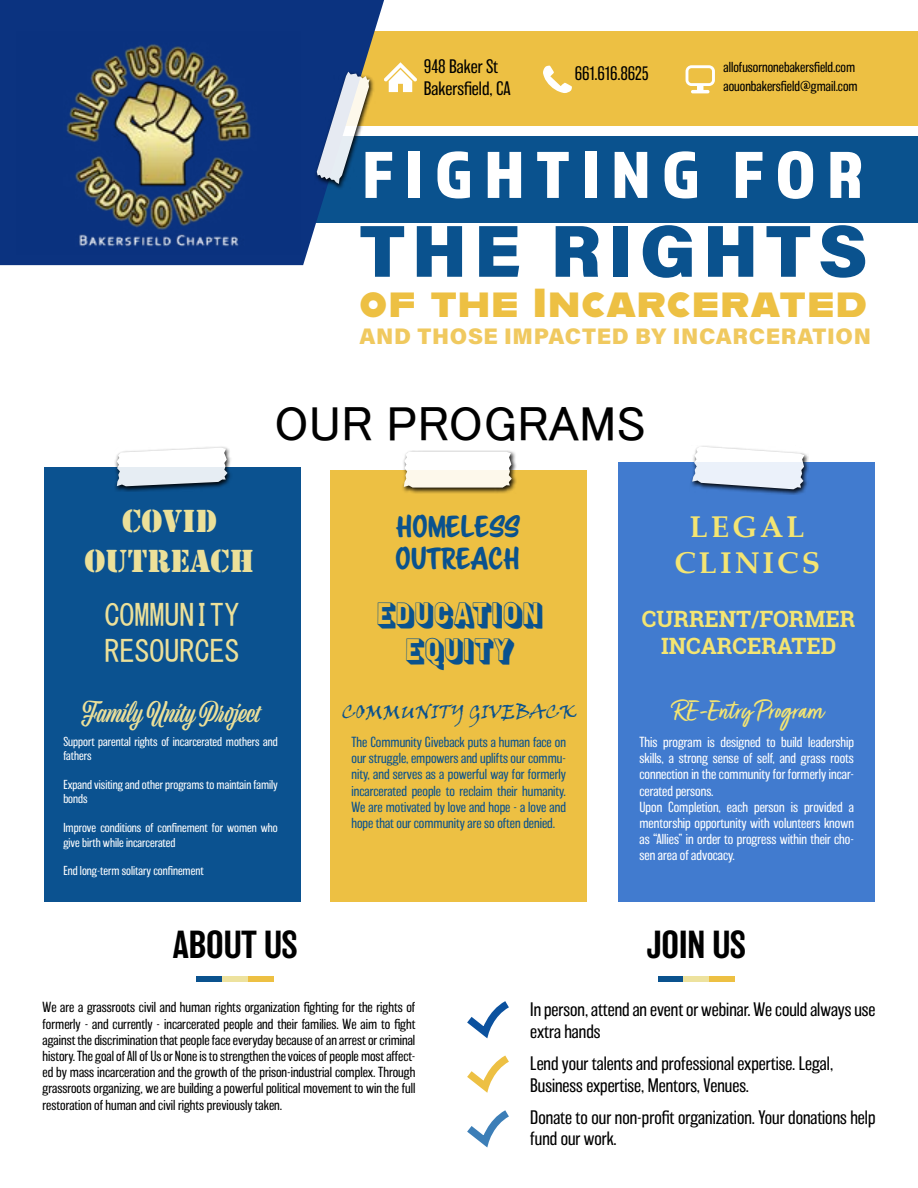
<style>
.page{position:relative;width:918px;height:1188px;background:#fff}
.page>*{position:absolute;margin:0;border:0;box-sizing:border-box;transform-origin:0 0}
.t1{font:900 73.5px "Acumin Pro";letter-spacing:.09em;color:#0a528e}
.t2{font:69px "Almaq Refined";letter-spacing:.16em;color:#fff}
.t3{font:49.5px "MS P Gothic";color:#000}
.t4{font:40.5px "Alfarn";letter-spacing:.04em;color:#edc043}
.t5{font:500 36px "Balboa";color:#000}
.t6{font:33px/39.6px "Stencil";color:#ece099;text-align:center}
.t7{font:30px/36px "MS Gothic";color:#ece099}
.t8{font:30px "Turbinado Pro";color:#f4e572}
.t9{font:30px/36px "WTR Gothic Open Shaded";letter-spacing:-.01em;color:#0a528e;text-align:center}
.t10{font:700 30px/36px "Palatino Linotype";letter-spacing:.1em;color:#f4e572;text-align:center}
.t11{font:27px/32.4px "Scriptorama Markdown JF";color:#0a528e}
.t12{font:25.5px "Viktor Script";color:#ece099}
.t13{font:900 22.5px "Acumin Pro";letter-spacing:.03em;color:#f0c95f}
.t14{font:700 22.5px/27px "Roboto Slab";color:#f4e572;text-align:center}
.t15{font:19.5px "Viner Hand ITC";color:#0a528e}
.t16{font:200 18px/21.6px "Balboa";color:#000}
.t17{font:200 18px "Balboa";letter-spacing:-.055em;color:#000}
.t18{font:200 13.5px/16.2px "Balboa";color:#000}
.t19{font:200 13.5px/16.2px "Balboa";color:#fff}
.t20{font:200 13.5px/16.2px "Balboa";color:#0a528e;text-align:justify}
.t21{font:200 12px/14.4px "Balboa";color:#fff}
</style>
<div class="page">
<div style="left:44px;top:467px;width:257px;height:435px;background:#0b5290"></div>
<div style="left:330px;top:470px;width:257px;height:432px;background:#edc043"></div>
<div style="left:301px;top:31px;width:617px;height:94px;background:#edc043"></div>
<div style="left:301px;top:136px;width:617px;height:87px;background:#0a528e"></div>
<div style="left:618px;top:462px;width:257px;height:440px;background:#417bcf"></div>
<svg style="left:0;top:0;width:384px;height:265px;fill:#0b3380"></svg>
<svg style="left:384px;top:62px;width:33px;height:30px"></svg>
<svg style="left:543px;top:66px;width:29px;height:27px"></svg>
<svg style="left:686px;top:65px;width:29px;height:28px"></svg>
<div style="left:196px;top:976px;width:26px;height:6px;background:#0a528e"></div>
<div style="left:222px;top:976px;width:26px;height:6px;background:#ede29e"></div>
<div style="left:248px;top:976px;width:26px;height:6px;background:#edc043"></div>
<div style="left:658px;top:976px;width:26px;height:6px;background:#0a528e"></div>
<div style="left:684px;top:976px;width:25px;height:6px;background:#ede29e"></div>
<div style="left:709px;top:976px;width:26px;height:6px;background:#edc043"></div>
<svg style="left:115px;top:446px;width:116px;height:46px"></svg>
<svg style="left:117px;top:448px;width:111px;height:38px"></svg>
<svg style="left:402px;top:450px;width:114px;height:43px"></svg>
<svg style="left:404px;top:452px;width:108px;height:36px"></svg>
<svg style="left:691px;top:446px;width:118px;height:49px"></svg>
<svg style="left:692px;top:447px;width:112px;height:42px"></svg>
<svg style="left:314px;top:70px;width:62px;height:120px"></svg>
<svg style="left:317px;top:72px;width:53px;height:112px"></svg>
<svg style="left:467px;top:1001px;width:42px;height:147px"></svg>
<img style="left:17px;top:31px;width:284px;height:224px">
<h3 class="t16" style="left:424px;top:56px;width:88px">948 Baker St<br>Bakersfield, CA</h3>
<h3 class="t17" style="left:575px;top:64px;width:76px">661.616.8625</h3>
<p class="t18" style="left:724px;top:58px;width:136px;line-height:19.2px">allofusornonebakersfield.com aouonbakersfield@gmail.com</p>
<h2 class="t2" style="left:362px;top:133px;width:503px">FIGHTING FOR</h2>
<h1 class="t1" style="left:360px;top:199px;width:510px">THE RIGHTS</h1>
<h3 class="t4" style="left:360px;top:278px;width:509px">of the Incarcerated</h3>
<h3 class="t13" style="left:360px;top:320px;width:513px">AND THOSE IMPACTED BY INCARCERATION</h3>
<h3 class="t3" style="left:274px;top:398px;width:373px">OUR PROGRAMS</h3>
<h3 class="t6" style="left:85px;top:502px;width:171px">COVID<br>OUTREACH</h3>
<h3 class="t11" style="left:396px;top:510px;width:126px">HOMELESS<br>OUTREACH</h3>
<h3 class="t10" style="left:674px;top:507px;width:147px">LEGAL<br>CLINICS</h3>
<h3 class="t7" style="left:105px;top:597px;width:136px">COMMUNITY<br>RESOURCES</h3>
<h3 class="t9" style="left:377px;top:600px;width:168px">EDUCATION<br>EQUITY</h3>
<h3 class="t14" style="left:642px;top:605px;width:215px">CURRENT/FORMER<br>INCARCERATED</h3>
<h3 class="t12" style="left:81px;top:698px;width:181px">Family Unity Project</h3>
<h3 class="t15" style="left:342px;top:700px;width:236px">COMMUNITY GIVEBACK</h3>
<h3 class="t8" style="left:673px;top:694px;width:152px">RE-Entry Program</h3>
<p class="t21" style="left:63px;top:734px;width:216px">Support parental rights of incarcerated mothers and fathers</p>
<p class="t21" style="left:63px;top:778px;width:216px">Expand visiting and other programs to maintain family bonds</p>
<p class="t21" style="left:63px;top:821px;width:216px">Improve conditions of confinement for women who give birth while incarcerated</p>
<p class="t21" style="left:63px;top:864px;width:142px">End long-term solitary confinement</p>
<p class="t20" style="left:352px;top:734px;width:216px">The Community Giveback puts a human face on our struggle, empowers and uplifts our commu&shy;nity, and serves as a powerful way for formerly incarcerated people to reclaim their humanity.<br>We are motivated by love and hope - a love and hope that our community are so often denied.</p>
<p class="t19" style="left:640px;top:734px;width:216px">This program is designed to build leadership skills, a strong sense of self, and grass roots connection in the community for formerly incar&shy;cerated persons.<br>Upon Completion, each person is provided a mentorship opportunity with volunteers known as “Allies” in order to progress within their cho&shy;sen area of advocacy.</p>
<h3 class="t5" style="left:173px;top:925px;width:126px">ABOUT US</h3>
<h3 class="t5" style="left:647px;top:925px;width:101px">JOIN US</h3>
<p class="t18" style="left:43px;top:1000px;width:374px;text-align:justify">We are a grassroots civil and human rights organization fighting for the rights of formerly - and currently - incarcerated people and their families. We aim to fight against the discrimination that people face everyday because of an arrest or criminal history. The goal of All of Us or None is to strengthen the voices of people most affect&shy;ed by mass incarceration and the growth of the prison-industrial complex. Through grassroots organizing, we are building a powerful political movement to win the full restoration of human and civil rights previously taken.</p>
<h3 class="t16" style="left:530px;top:999px;width:347px">In person, attend an event or webinar. We could always use extra hands</h3>
<h3 class="t16" style="left:530px;top:1053px;width:304px">Lend your talents and professional expertise. Legal,<br>Business expertise, Mentors, Venues.</h3>
<h3 class="t16" style="left:530px;top:1106px;width:347px">Donate to our non-profit organization. Your donations help fund our work.</h3>
</div>
